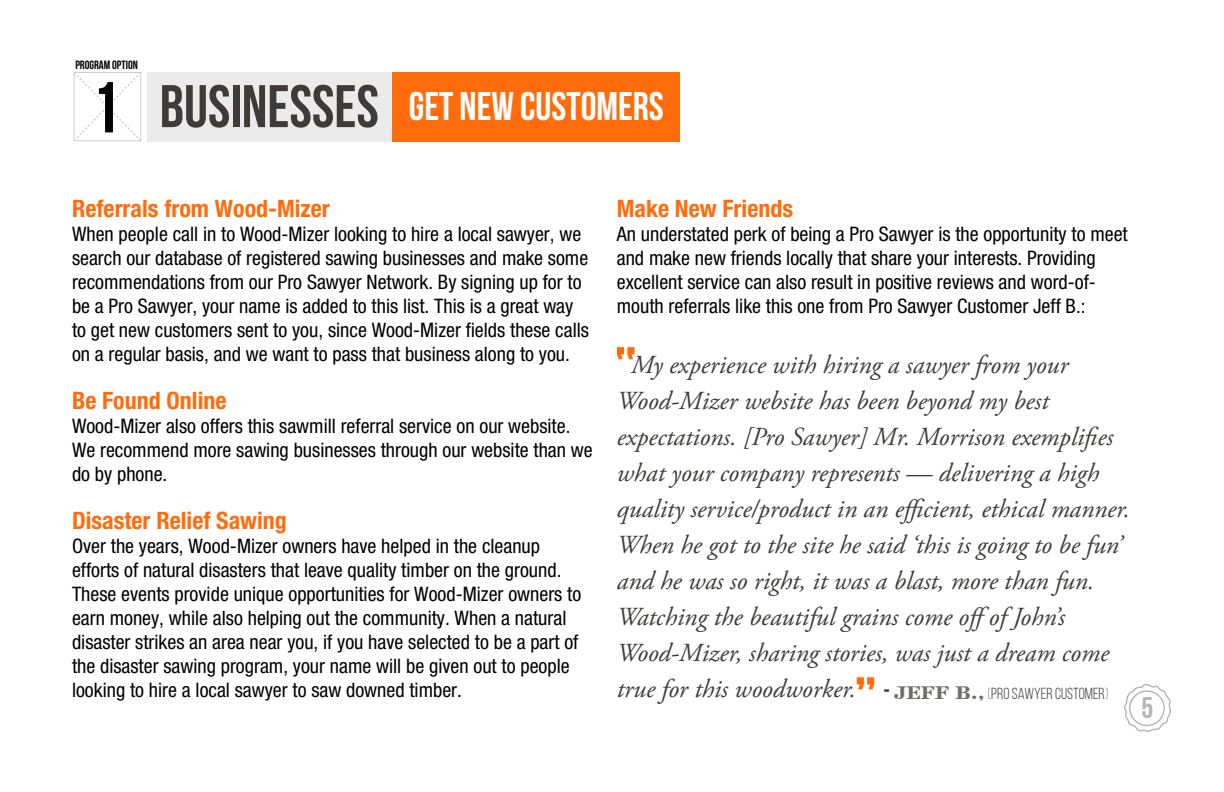
<style>
.page{position:relative;width:1224px;height:792px;background:#fff}
.page>*{position:absolute;margin:0;border:0;box-sizing:border-box;transform-origin:0 0}
.t1{font:300 96px "Ansley Display";color:#ff6c0c}
.t2{font:60px "Bebas Neue";color:#3e3b39}
.t3{font:40px "Bebas Neue";color:#fff}
.t4{font:30px "Bebas Neue";color:#b4b6b8}
.t5{font:italic 26px/36px "Adobe Garamond Pro";color:#3e3b39}
.t6{font:700 condensed 24px "Helvetica Neue";color:#ff6c0c}
.t7{font:condensed 20px/24px "Helvetica Neue";color:#000}
.t8{font:16px "Bebas Neue";color:#3e3b39}
.t9{font:12px "Bebas Neue";color:#000}
.s1{font-size:72px;color:#000}
.s2{font-weight:700;font-size:24px}
.s3{font-family:"Caston";font-size:18px;color:#716d6b}
.s4{font-weight:300}
</style>
<div class="page">
<svg style="left:1124px;top:684px;width:47px;height:48px"></svg>
<div style="left:147px;top:72px;width:245px;height:69px;background:#ebebec"></div>
<div style="left:392px;top:72px;width:288px;height:69px;background:#ff6c0c"></div>
<div style="left:1132px;top:692px;width:31px;height:32px;background:#fff;border-radius:50%"></div>
<svg style="left:73px;top:72px;width:69px;height:70px"></svg>
<div style="left:74px;top:72px;width:67px;height:69px;border:1px solid #cdcfd0"></div>
<p class="t9" style="left:75px;top:58px;width:64px">PROGRAM OPTION</p>
<h2 class="t2" style="left:91px;top:74px;width:116px"><span class="s1">1</span> BUSINESSES</h2>
<h3 class="t3" style="left:409px;top:85px;width:144px">GET NEW CUSTOMERS</h3>
<p class="t6" style="left:72px;top:194px;width:259px">Referrals from Wood-Mizer</p>
<p class="t7" style="left:72px;top:222px;width:518px">When people call in to Wood-Mizer looking to hire a local sawyer, we search our database of registered sawing businesses and make some recommendations from our Pro Sawyer Network. By signing up for to be a Pro Sawyer, your name is added to this list. This is a great way to get new customers sent to you, since Wood-Mizer fields these calls on a regular basis, and we want to pass that business along to you.</p>
<p class="t6" style="left:72px;top:386px;width:156px">Be Found Online</p>
<p class="t7" style="left:72px;top:414px;width:522px">Wood-Mizer also offers this sawmill referral service on our website.<br>We recommend more sawing businesses through our website than we do by phone.</p>
<p class="t6" style="left:72px;top:506px;width:216px">Disaster Relief Sawing</p>
<p class="t7" style="left:72px;top:534px;width:511px">Over the years, Wood-Mizer owners have helped in the cleanup efforts of natural disasters that leave quality timber on the ground.<br>These events provide unique opportunities for Wood-Mizer owners to earn money, while also helping out the community. When a natural disaster strikes an area near you, if you have selected to be a part of the disaster sawing program, your name will be given out to people looking to hire a local sawyer to saw downed timber.</p>
<p class="t6" style="left:617px;top:194px;width:178px">Make New Friends</p>
<p class="t7" style="left:617px;top:222px;width:513px">An understated perk of being a Pro Sawyer is the opportunity to meet and make new friends locally that share your interests. Providing excellent service can also result in positive reviews and word-of&shy;mouth referrals like this one from Pro Sawyer Customer Jeff B.:</p>
<p class="t5" style="left:617px;top:348px;width:515px;text-indent:14px">My experience with hiring a sawyer from your Wood-Mizer website has been beyond my best expectations. [Pro Sawyer] Mr. Morrison exemplifies what your company represents — delivering a high quality service/product in an efficient, ethical manner.<br>When he got to the site he said ‘this is going to be fun’ and he was so right, it was a blast, more than fun.<br>Watching the beautiful grains come offof John’s Wood-Mizer, sharing stories, was just a dream come true for this woodworker.</p>
<h1 class="t1" style="left:617px;top:329px;width:25px">“</h1>
<p class="t8" style="left:884px;top:685px;width:226px"><span class="s2">-</span> <span class="s3">Jeff B.,</span> <span class="s4">(</span>PRO SAWYER CUSTOMER<span class="s4">)</span></p>
<h3 class="t4" style="left:1141px;top:692px;width:13px">5</h3>
</div>
